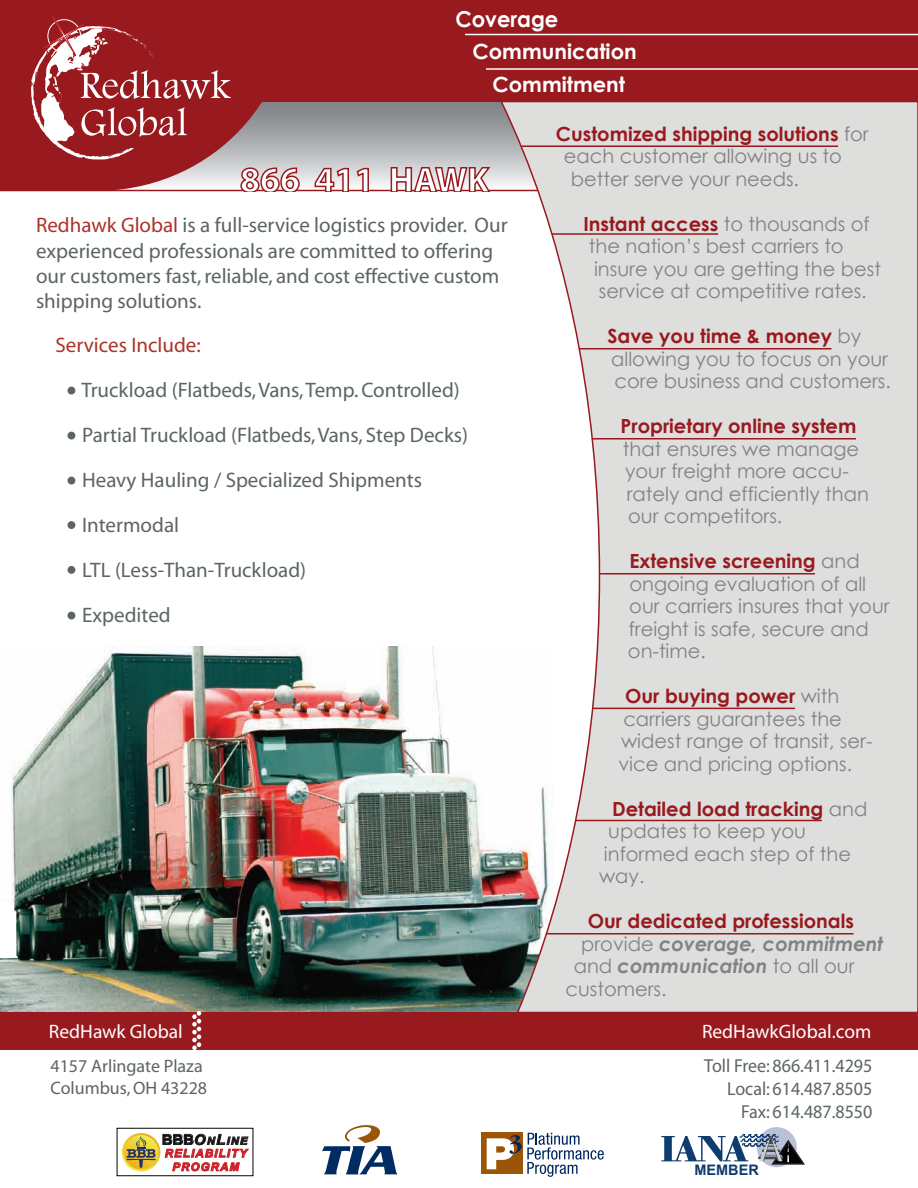
<style>
.page{position:relative;width:918px;height:1188px;background:#fff}
.page>*{position:absolute;margin:0;border:0;box-sizing:border-box;transform-origin:0 0}
.t1{font:700 36px "Myriad";color:#fff}
.t2{font:700 22.05px "Century Gothic";color:#fff;scale:.96 1}
.t3{font:21px/45px "Myriad";color:#5b6466}
.t4{font:700 21px/32.5px "Century Gothic";color:#fff;text-align:center}
.t5{font:21px "Myriad";color:#ab3329}
.t6{font:19.5px/22.5px "Century Gothic";color:#808285}
.t7{font:700 19.5px "Century Gothic";color:#981a1e}
.t8{font:italic 700 19.5px "Century Gothic";color:#808285}
.t9{font:19.5px "Myriad";color:#fff}
.t10{font:18.9px/22.6px "Myriad";color:#5c6467;text-align:right;scale:.96 1}
.t11{font:18px/21.6px "Myriad";color:#5c6467}
.t12{font:700 14.55px "Arial";color:#0e3c6f}
.t13{font:italic 700 11.25px/13.5px "Arial";letter-spacing:.1em;color:#cc2029;text-align:center}
.t14{font:italic 700 10.5px "Arial";color:#050504;scale:1.05 1}
.s1{color:#ab3329}
.s2{font-weight:400;color:#808285}
.s3{font-weight:700;color:#981a1e}
.s4{font-weight:400;font-style:normal}
.s5{font-style:normal;font-size:14.1px}
.s6{font-size:14.1px}
</style>
<div class="page">
<img style="left:0;top:646px;width:499px;height:366px">
<div style="left:0;top:96px;width:918px;height:94px;background:linear-gradient(to bottom,#6f7175,#f3f3f5)"></div>
<hr style="left:0;top:190px;width:546px;height:1px;background:#981a1e">
<svg style="left:285px;top:167px;width:15px;height:24px"></svg>
<svg style="left:314px;top:167px;width:36px;height:24px"></svg>
<svg style="left:356px;top:167px;width:14px;height:24px"></svg>
<svg style="left:390px;top:158px;width:102px;height:33px;background:#ccaeb1"></svg>
<svg style="left:499px;top:102px;width:419px;height:910px;background:#e0dfde"></svg>
<svg style="left:0;top:0;width:285px;height:191px;background:#a54a4e"></svg>
<div style="left:243px;top:0;width:675px;height:102px;background:#981a1e"></div>
<div style="left:0;top:1012px;width:918px;height:38px;background:#981a1e"></div>
<svg style="left:192px;top:1011px;width:9px;height:39px"></svg>
<div style="left:757px;top:1127px;width:40px;height:40px;background:#b9c0d7;border-radius:50%"></div>
<svg style="left:661px;top:1133px;width:144px;height:33px"></svg>
<svg style="left:322px;top:1125px;width:76px;height:49px"></svg>
<div style="left:481px;top:1133px;width:42px;height:41px;background:linear-gradient(to bottom,#9c5506,#9c5506)"></div>
<svg style="left:487px;top:1133px;width:117px;height:44px"></svg>
<svg style="left:122px;top:1133px;width:38px;height:39px"></svg>
<svg style="left:124px;top:1135px;width:34px;height:35px"></svg>
<svg style="left:127px;top:1136px;width:29px;height:32px"></svg>
<svg style="left:162px;top:1134px;width:87px;height:38px"></svg>
<div style="left:117px;top:1128px;width:136px;height:48px;border:1px solid #050504"></div>
<div style="left:67px;top:612px;width:8px;height:8px;background:#5b6466;border-radius:50%"></div>
<div style="left:67px;top:387px;width:8px;height:8px;background:#5b6466;border-radius:50%"></div>
<div style="left:67px;top:432px;width:8px;height:8px;background:#5b6466;border-radius:50%"></div>
<div style="left:67px;top:477px;width:8px;height:8px;background:#5b6466;border-radius:50%"></div>
<div style="left:67px;top:521px;width:8px;height:8px;background:#5b6466;border-radius:50%"></div>
<div style="left:67px;top:566px;width:8px;height:8px;background:#5b6466;border-radius:50%"></div>
<svg style="left:31px;top:9px;width:200px;height:151px;background:#a94043"></svg>
<hr style="left:486px;top:68px;width:432px;height:2px;background:#fff">
<hr style="left:465px;top:34px;width:453px;height:1px;background:#fff">
<hr style="left:579px;top:348px;width:252px;height:2px;background:#981a1e">
<hr style="left:552px;top:233px;width:166px;height:2px;background:#981a1e">
<hr style="left:522px;top:146px;width:316px;height:1px;background:#981a1e">
<hr style="left:592px;top:438px;width:264px;height:2px;background:#981a1e">
<hr style="left:600px;top:573px;width:215px;height:1px;background:#981a1e">
<hr style="left:593px;top:708px;width:202px;height:1px;background:#981a1e">
<hr style="left:576px;top:820px;width:246px;height:1px;background:#981a1e">
<hr style="left:546px;top:933px;width:308px;height:1px;background:#981a1e">
<svg style="left:0;top:899px;width:18px;height:59px"></svg>
<p class="t2" style="left:455px;top:3px;width:109px">Coverage</p>
<p class="t4" style="left:473px;top:35px;width:166px">Communication<br>Commitment</p>
<h1 class="t1" style="left:240px;top:161px;width:251px">866 411 HAWK</h1>
<p class="t3" style="left:36px;top:214px;width:473px;line-height:25.2px"><span class="s1">Redhawk Global</span> is a full-service logistics provider. Our experienced professionals are committed to offering our customers fast, reliable, and cost effective custom shipping solutions.</p>
<p class="t5" style="left:56px;top:335px;width:147px">Services Include:</p>
<p class="t3" style="left:81px;top:369px;width:388px">Truckload (Flatbeds, Vans, Temp. Controlled)<br>Partial Truckload (Flatbeds, Vans, Step Decks)<br>Heavy Hauling / Specialized Shipments<br>Intermodal<br>LTL (Less-Than-Truckload)<br>Expedited</p>
<p class="t7" style="left:556px;top:119px;width:314px">Customized shipping solutions <span class="s2">for</span></p>
<p class="t6" style="left:564px;top:145px;width:280px">each customer allowing us to</p>
<p class="t6" style="left:571px;top:167px;width:230px">better serve your needs.</p>
<p class="t7" style="left:583px;top:209px;width:288px">Instant access <span class="s2">to thousands of</span></p>
<p class="t6" style="left:589px;top:235px;width:256px">the nation’s best carriers to</p>
<p class="t6" style="left:594px;top:257px;width:288px">insure you are getting the best</p>
<p class="t6" style="left:599px;top:280px;width:269px">service at competitive rates.</p>
<p class="t6" style="left:607px;top:325px;width:285px"><span class="s3">Save you time &amp; money</span> by allowing you to focus on your core business and customers.</p>
<p class="t7" style="left:621px;top:411px;width:237px">Proprietary online system</p>
<p class="t6" style="left:623px;top:437px;width:247px">that ensures we manage your freight more accu&shy;rately and efficiently than our competitors.</p>
<p class="t6" style="left:628px;top:550px;width:263px"><span class="s3">Extensive screening</span> and ongoing evaluation of all our carriers insures that your freight is safe, secure and on-time.</p>
<p class="t6" style="left:619px;top:685px;width:256px;text-indent:7px"><span class="s3">Our buying power</span> with carriers guarantees the widest range of transit, ser&shy;vice and pricing options.</p>
<p class="t7" style="left:612px;top:794px;width:257px">Detailed load tracking <span class="s2">and</span></p>
<p class="t6" style="left:608px;top:820px;width:199px">updates to keep you</p>
<p class="t6" style="left:604px;top:842px;width:249px">informed each step of the</p>
<p class="t6" style="left:599px;top:865px;width:47px">way.</p>
<p class="t7" style="left:588px;top:906px;width:268px">Our dedicated professionals</p>
<p class="t8" style="left:581px;top:929px;width:304px"><span class="s4">provide</span> coverage, commitment</p>
<p class="t8" style="left:574px;top:951px;width:282px"><span class="s4">and</span> communication <span class="s4">to all our</span></p>
<p class="t6" style="left:565px;top:977px;width:103px">customers.</p>
<p class="t9" style="left:49px;top:1022px;width:135px">RedHawk Global</p>
<p class="t9" style="left:702px;top:1022px;width:171px">RedHawkGlobal.com</p>
<p class="t11" style="left:50px;top:1056px;width:158px">4157 Arlingate Plaza<br>Columbus, OH 43228</p>
<p class="t14" style="left:162px;top:1134px;width:83px"><span class="s5">BBB</span><span class="s6">O</span>N<span class="s6">L</span>INE</p>
<p class="t13" style="left:165px;top:1147px;width:84px">RELIABILITY<br>PROGRAM</p>
<p class="t10" style="left:704px;top:1056px;width:177px">Toll Free: 866.411.4295<br>Local: 614.487.8505<br>Fax: 614.487.8550</p>
<p class="t12" style="left:694px;top:1161px;width:66px">MEMBER</p>
</div>
